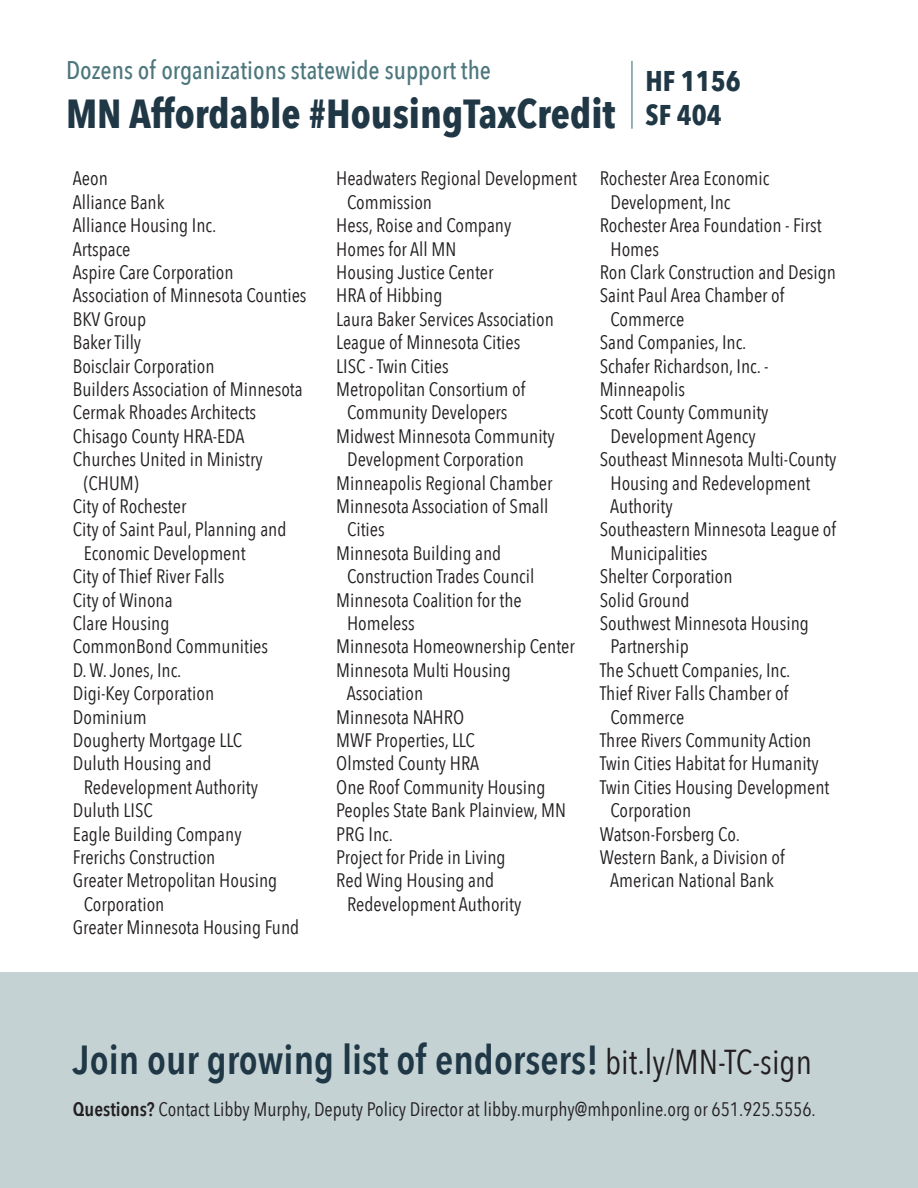
<style>
.page{position:relative;width:918px;height:1188px;background:#fff}
.page>*{position:absolute;margin:0;border:0;box-sizing:border-box;transform-origin:0 0}
.t1{font:600 40.5px "Avenir Next Condensed";color:#203746}
.t2{font:700 40.5px "Avenir Next Condensed";color:#203746}
.t3{font:700 28.5px "Avenir Next Condensed";color:#203746}
.t4{font:500 25.5px "Avenir Next Condensed";color:#4d777d}
.t5{font:19.5px/23.4px "Avenir Next Condensed";color:#231f20}
.s1{font-weight:400;font-size:34.5px;color:#231f20}
.s2{font-weight:600}
</style>
<div class="page">
<div style="left:0;top:972px;width:918px;height:216px;background:#c4d2d4"></div>
<hr style="left:631px;top:61px;width:2px;height:68px;background:#76969b">
<p class="t4" style="left:66px;top:55px;width:427px">Dozens of organizations statewide support the</p>
<p class="t2" style="left:66px;top:88px;width:551px">MN Affordable #HousingTaxCredit</p>
<p class="t3" style="left:646px;top:64px;width:97px">HF 1156</p>
<p class="t3" style="left:646px;top:98px;width:78px">SF 404</p>
<p class="t5" style="left:73px;top:166px;width:37px">Aeon</p>
<p class="t5" style="left:73px;top:189px;width:93px">Alliance Bank</p>
<p class="t5" style="left:73px;top:213px;width:145px">Alliance Housing Inc.</p>
<p class="t5" style="left:73px;top:236px;width:59px">Artspace</p>
<p class="t5" style="left:73px;top:260px;width:162px">Aspire Care Corporation</p>
<p class="t5" style="left:73px;top:283px;width:235px">Association of Minnesota Counties</p>
<p class="t5" style="left:73px;top:306px;width:75px">BKV Group</p>
<p class="t5" style="left:73px;top:330px;width:70px">Baker Tilly</p>
<p class="t5" style="left:73px;top:353px;width:143px">Boisclair Corporation</p>
<p class="t5" style="left:73px;top:377px;width:231px">Builders Association of Minnesota</p>
<p class="t5" style="left:73px;top:400px;width:185px">Cermak Rhoades Architects</p>
<p class="t5" style="left:73px;top:423px;width:173px">Chisago County HRA-EDA</p>
<p class="t5" style="left:73px;top:447px;width:191px">Churches United in Ministry</p>
<p class="t5" style="left:84px;top:470px;width:56px">(CHUM)</p>
<p class="t5" style="left:73px;top:494px;width:115px">City of Rochester</p>
<p class="t5" style="left:73px;top:517px;width:215px">City of Saint Paul, Planning and</p>
<p class="t5" style="left:84px;top:540px;width:163px">Economic Development</p>
<p class="t5" style="left:73px;top:564px;width:153px">City of Thief River Falls</p>
<p class="t5" style="left:73px;top:587px;width:101px">City of Winona</p>
<p class="t5" style="left:73px;top:611px;width:98px">Clare Housing</p>
<p class="t5" style="left:73px;top:634px;width:197px">CommonBond Communities</p>
<p class="t5" style="left:73px;top:657px;width:110px">D. W. Jones, Inc.</p>
<p class="t5" style="left:73px;top:681px;width:143px">Digi-Key Corporation</p>
<p class="t5" style="left:73px;top:704px;width:75px">Dominium</p>
<p class="t5" style="left:73px;top:728px;width:171px">Dougherty Mortgage LLC</p>
<p class="t5" style="left:73px;top:751px;width:140px">Duluth Housing and</p>
<p class="t5" style="left:84px;top:774px;width:176px">Redevelopment Authority</p>
<p class="t5" style="left:73px;top:798px;width:82px">Duluth LISC</p>
<p class="t5" style="left:73px;top:821px;width:170px">Eagle Building Company</p>
<p class="t5" style="left:73px;top:845px;width:144px">Frerichs Construction</p>
<p class="t5" style="left:73px;top:868px;width:206px">Greater Metropolitan Housing</p>
<p class="t5" style="left:84px;top:891px;width:82px">Corporation</p>
<p class="t5" style="left:73px;top:915px;width:228px">Greater Minnesota Housing Fund</p>
<p class="t5" style="left:336px;top:166px;width:242px">Headwaters Regional Development</p>
<p class="t5" style="left:347px;top:189px;width:86px">Commission</p>
<p class="t5" style="left:336px;top:213px;width:177px">Hess, Roise and Company</p>
<p class="t5" style="left:336px;top:236px;width:122px">Homes for All MN</p>
<p class="t5" style="left:336px;top:260px;width:159px">Housing Justice Center</p>
<p class="t5" style="left:336px;top:283px;width:108px">HRA of Hibbing</p>
<p class="t5" style="left:336px;top:306px;width:219px">Laura Baker Services Association</p>
<p class="t5" style="left:336px;top:330px;width:186px">League of Minnesota Cities</p>
<p class="t5" style="left:336px;top:353px;width:114px">LISC - Twin Cities</p>
<p class="t5" style="left:336px;top:377px;width:191px">Metropolitan Consortium of</p>
<p class="t5" style="left:347px;top:400px;width:162px">Community Developers</p>
<p class="t5" style="left:336px;top:423px;width:220px">Midwest Minnesota Community</p>
<p class="t5" style="left:347px;top:447px;width:178px">Development Corporation</p>
<p class="t5" style="left:336px;top:470px;width:218px">Minneapolis Regional Chamber</p>
<p class="t5" style="left:336px;top:494px;width:214px">Minnesota Association of Small</p>
<p class="t5" style="left:347px;top:517px;width:39px">Cities</p>
<p class="t5" style="left:336px;top:540px;width:166px">Minnesota Building and</p>
<p class="t5" style="left:347px;top:564px;width:189px">Construction Trades Council</p>
<p class="t5" style="left:336px;top:587px;width:187px">Minnesota Coalition for the</p>
<p class="t5" style="left:347px;top:611px;width:69px">Homeless</p>
<p class="t5" style="left:336px;top:634px;width:240px">Minnesota Homeownership Center</p>
<p class="t5" style="left:336px;top:657px;width:176px">Minnesota Multi Housing</p>
<p class="t5" style="left:347px;top:681px;width:78px">Association</p>
<p class="t5" style="left:336px;top:704px;width:129px">Minnesota NAHRO</p>
<p class="t5" style="left:336px;top:728px;width:140px">MWF Properties, LLC</p>
<p class="t5" style="left:336px;top:751px;width:145px">Olmsted County HRA</p>
<p class="t5" style="left:336px;top:774px;width:211px">One Roof Community Housing</p>
<p class="t5" style="left:336px;top:798px;width:231px">Peoples State Bank Plainview, MN</p>
<p class="t5" style="left:336px;top:821px;width:58px">PRG Inc.</p>
<p class="t5" style="left:336px;top:845px;width:171px">Project for Pride in Living</p>
<p class="t5" style="left:336px;top:868px;width:160px">Red Wing Housing and</p>
<p class="t5" style="left:347px;top:891px;width:176px">Redevelopment Authority</p>
<p class="t5" style="left:600px;top:166px;width:171px">Rochester Area Economic</p>
<p class="t5" style="left:611px;top:189px;width:122px">Development, Inc</p>
<p class="t5" style="left:600px;top:213px;width:224px">Rochester Area Foundation - First</p>
<p class="t5" style="left:611px;top:236px;width:50px">Homes</p>
<p class="t5" style="left:600px;top:260px;width:238px">Ron Clark Construction and Design</p>
<p class="t5" style="left:600px;top:283px;width:186px">Saint Paul Area Chamber of</p>
<p class="t5" style="left:611px;top:306px;width:75px">Commerce</p>
<p class="t5" style="left:600px;top:330px;width:148px">Sand Companies, Inc.</p>
<p class="t5" style="left:600px;top:353px;width:170px">Schafer Richardson, Inc. -<br>Minneapolis</p>
<p class="t5" style="left:600px;top:400px;width:170px">Scott County Community</p>
<p class="t5" style="left:611px;top:423px;width:147px">Development Agency</p>
<p class="t5" style="left:600px;top:447px;width:238px">Southeast Minnesota Multi-County</p>
<p class="t5" style="left:611px;top:470px;width:201px">Housing and Redevelopment</p>
<p class="t5" style="left:610px;top:494px;width:64px">Authority</p>
<p class="t5" style="left:600px;top:517px;width:238px">Southeastern Minnesota League of</p>
<p class="t5" style="left:611px;top:540px;width:98px">Municipalities</p>
<p class="t5" style="left:600px;top:564px;width:134px">Shelter Corporation</p>
<p class="t5" style="left:600px;top:587px;width:91px">Solid Ground</p>
<p class="t5" style="left:600px;top:611px;width:211px">Southwest Minnesota Housing</p>
<p class="t5" style="left:611px;top:634px;width:80px">Partnership</p>
<p class="t5" style="left:600px;top:657px;width:192px">The Schuett Companies, Inc.</p>
<p class="t5" style="left:600px;top:681px;width:190px">Thief River Falls Chamber of</p>
<p class="t5" style="left:611px;top:704px;width:75px">Commerce</p>
<p class="t5" style="left:600px;top:728px;width:213px">Three Rivers Community Action</p>
<p class="t5" style="left:600px;top:751px;width:221px">Twin Cities Habitat for Humanity</p>
<p class="t5" style="left:600px;top:774px;width:231px">Twin Cities Housing Development</p>
<p class="t5" style="left:611px;top:798px;width:82px">Corporation</p>
<p class="t5" style="left:600px;top:821px;width:142px">Watson-Forsberg Co.</p>
<p class="t5" style="left:600px;top:845px;width:187px">Western Bank, a Division of</p>
<p class="t5" style="left:610px;top:868px;width:165px">American National Bank</p>
<p class="t1" style="left:73px;top:1025px;width:740px">Join our growing list of endorsers! <span class="s1">bit.ly/MN-TC-sign</span></p>
<p class="t5" style="left:73px;top:1097px;width:744px"><span class="s2">Questions?</span> Contact Libby Murphy, Deputy Policy Director at libby.murphy@mhponline.org or 651.925.5556.</p>
</div>
